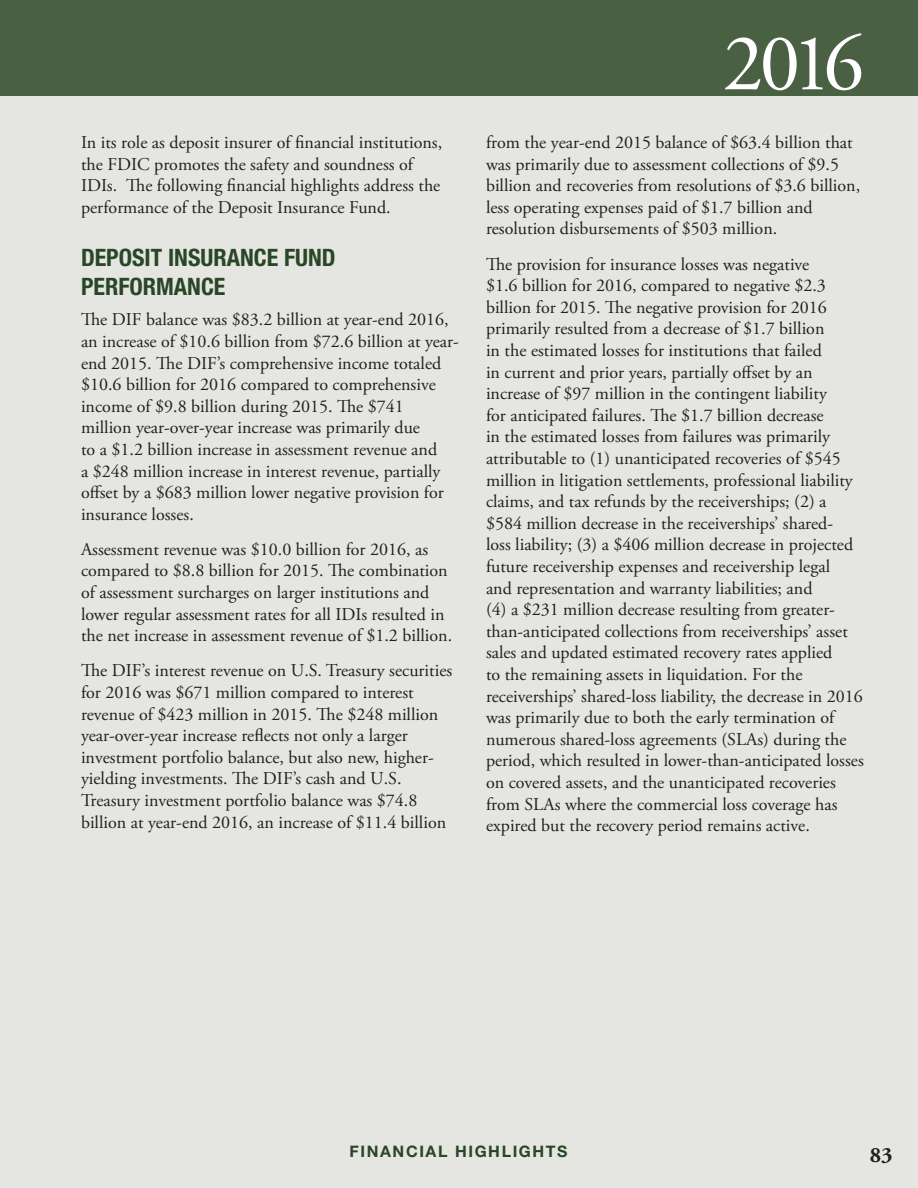
<style>
.page{position:relative;width:918px;height:1188px;background:#e5e6e2}
.page>*{position:absolute;margin:0;border:0;box-sizing:border-box;transform-origin:0 0}
.t1{font:80.85px "Adobe Garamond Pro";color:#fff}
.Heading_2{font:700 condensed 24px/28.8px "Helvetica Neue LT Std";color:#294727}
.t2{font:700 21.9px "Adobe Garamond Pro";color:#231f20}
.Text_main{font:18px/21.6px "Adobe Garamond Pro";color:#231f20}
.t3{font:700 15.9px "Helvetica Neue LT Std";letter-spacing:.1em;color:#294727}
</style>
<div class="page">
<div style="left:0;top:0;width:918px;height:96px;background:#4a6043"></div>
<p class="Text_main" style="left:81px;top:132px;width:363px">In its role as deposit insurer of financial institutions, the FDIC promotes the safety and soundness of IDIs. The following financial highlights address the performance of the Deposit Insurance Fund.</p>
<p class="Heading_2" style="left:81px;top:243px;width:256px">DEPOSIT INSURANCE FUND<br>PERFORMANCE</p>
<p class="Text_main" style="left:81px;top:309px;width:379px">The DIF balance was $83.2 billion at year-end 2016, an increase of $10.6 billion from $72.6 billion at year&shy;end 2015. The DIF’s comprehensive income totaled $10.6 billion for 2016 compared to comprehensive income of $9.8 billion during 2015. The $741<br>million year-over-year increase was primarily due<br>to a $1.2 billion increase in assessment revenue and<br>a $248 million increase in interest revenue, partially offset by a $683 million lower negative provision for insurance losses.</p>
<p class="Text_main" style="left:81px;top:539px;width:373px">Assessment revenue was $10.0 billion for 2016, as compared to $8.8 billion for 2015. The combination of assessment surcharges on larger institutions and lower regular assessment rates for all IDIs resulted in the net increase in assessment revenue of $1.2 billion.</p>
<p class="Text_main" style="left:81px;top:660px;width:373px">The DIF’s interest revenue on U.S. Treasury securities for 2016 was $671 million compared to interest revenue of $423 million in 2015. The $248 million year-over-year increase reflects not only a larger investment portfolio balance, but also new, higher&shy;yielding investments. The DIF’s cash and U.S.<br>Treasury investment portfolio balance was $74.8 billion at year-end 2016, an increase of $11.4 billion</p>
<h1 class="t1" style="left:723px;top:15px;width:143px">2016</h1>
<p class="Text_main" style="left:486px;top:132px;width:376px">from the year-end 2015 balance of $63.4 billion that was primarily due to assessment collections of $9.5 billion and recoveries from resolutions of $3.6 billion, less operating expenses paid of $1.7 billion and resolution disbursements of $503 million.</p>
<p class="Text_main" style="left:486px;top:254px;width:379px">The provision for insurance losses was negative<br>$1.6 billion for 2016, compared to negative $2.3 billion for 2015. The negative provision for 2016 primarily resulted from a decrease of $1.7 billion<br>in the estimated losses for institutions that failed<br>in current and prior years, partially offset by an increase of $97 million in the contingent liability<br>for anticipated failures. The $1.7 billion decrease<br>in the estimated losses from failures was primarily attributable to (1) unanticipated recoveries of $545 million in litigation settlements, professional liability claims, and tax refunds by the receiverships; (2) a $584 million decrease in the receiverships’ shared-<br>loss liability; (3) a $406 million decrease in projected future receivership expenses and receivership legal<br>and representation and warranty liabilities; and<br>(4) a $231 million decrease resulting from greater&shy;than-anticipated collections from receiverships’ asset sales and updated estimated recovery rates applied<br>to the remaining assets in liquidation. For the receiverships’ shared-loss liability, the decrease in 2016 was primarily due to both the early termination of numerous shared-loss agreements (SLAs) during the period, which resulted in lower-than-anticipated losses on covered assets, and the unanticipated recoveries from SLAs where the commercial loss coverage has expired but the recovery period remains active.</p>
<p class="t3" style="left:350px;top:1142px;width:219px">FINANCIAL HIGHLIGHTS</p>
<p class="t2" style="left:870px;top:1142px;width:24px">83</p>
</div>
